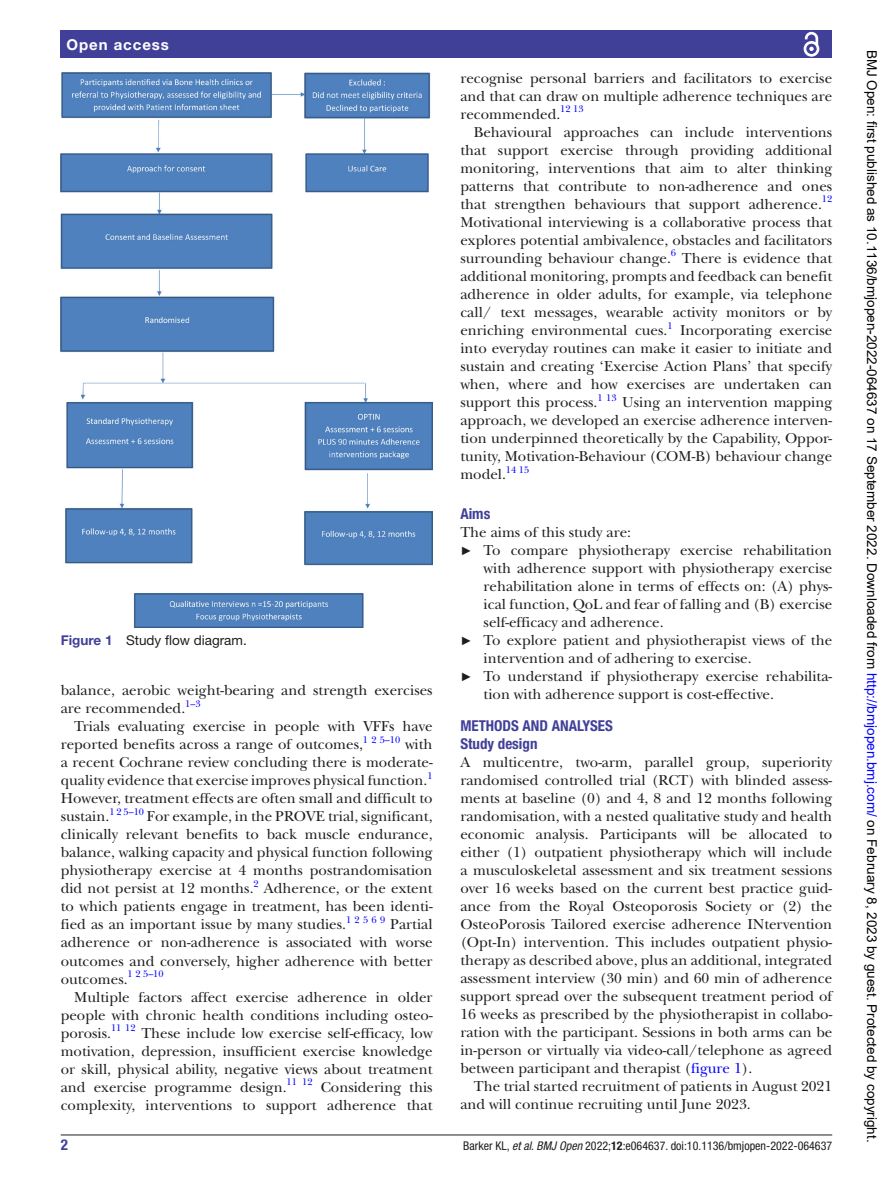
<style>
.page{position:relative;width:893px;height:1191px;background:#fff}
.page>*{position:absolute;margin:0;border:0;box-sizing:border-box;transform-origin:0 0}
.t1{font:15px/18px "New Baskerville";color:#1d1e1f;text-align:justify}
.t2{font:700 condensed 15px/18px "Helvetica Neue LT Std";color:#414099}
.t3{font:700 15px "Helvetica Neue LT Std";letter-spacing:.065em;color:#fff}
.t4{font:13.5px "Arial";color:#000}
.t5{font:13.5px "Helvetica Neue LT Std";color:#1d1e1f}
.t6{font:12px "Helvetica Neue LT Std Cn 3";color:#1d1e1f}
.t7{font:9.9px "New Baskerville";color:#00f}
.s1{font-weight:700;color:#414099}
.s2{font-family:"Arial";font-size:12px}
.s3{color:#00f}
.s4{font-family:"Helvetica Neue LT Std";font-style:italic;font-stretch:condensed}
.s5{font-family:"Helvetica Neue LT Std Bd Cn 3"}
</style>
<div class="page">
<hr style="left:61px;top:1134px;width:771px;height:1px;background:#1d1e1f">
<div style="left:61px;top:31px;width:771px;height:27px;background:#414099"></div>
<svg style="left:803px;top:31px;width:17px;height:26px"></svg>
<img style="left:61px;top:73px;width:372px;height:554px">
<p class="t3" style="left:66px;top:35px;width:104px">Open access</p>
<p class="t5" style="left:61px;top:632px;width:188px"><span class="s1">Figure 1</span> Study flow diagram.</p>
<p class="t1" style="left:61px;top:681px;width:373px">balance, aerobic weight-bearing and strength exercises are recommended.</p>
<p class="t7" style="left:185px;top:697px;width:17px">1–3</p>
<p class="t1" style="left:61px;top:717px;width:373px;text-indent:14px">Trials evaluating exercise in people with VFFs have reported benefits across a range of outcomes,</p>
<p class="t7" style="left:363px;top:733px;width:39px">1 2 5–10</p>
<p class="t1" style="left:61px;top:735px;width:373px;text-indent:344px">with a recent Cochrane review concluding there is moderate&shy;quality evidence that exercise improves physical function.</p>
<p class="t7" style="left:427px;top:769px;width:7px">1</p>
<p class="t1" style="left:61px;top:789px;width:373px">However, treatment effects are often small and difficult to sustain.</p>
<p class="t7" style="left:109px;top:805px;width:36px">1 2 5–10</p>
<p class="t1" style="left:61px;top:807px;width:373px;text-indent:86px">For example, in the PROVE trial, significant, clinically relevant benefits to back muscle endurance, balance, walking capacity and physical function following physiotherapy exercise at 4 months postrandomisation did not persist at 12 months.</p>
<p class="t7" style="left:254px;top:877px;width:7px">2</p>
<p class="t1" style="left:61px;top:879px;width:373px;text-indent:203px">Adherence, or the extent to which patients engage in treatment, has been identi&shy;fied as an important issue by many studies.</p>
<p class="t7" style="left:346px;top:913px;width:41px">1 2 5 6 9</p>
<p class="t1" style="left:61px;top:915px;width:373px;text-indent:330px">Partial adherence or non-adherence is associated with worse outcomes and conversely, higher adherence with better outcomes.</p>
<p class="t7" style="left:128px;top:967px;width:38px">1 2 5–10</p>
<p class="t1" style="left:61px;top:987px;width:373px;text-indent:14px">Multiple factors affect exercise adherence in older people with chronic health conditions including osteo&shy;porosis.</p>
<p class="t7" style="left:111px;top:1021px;width:26px">11 12</p>
<p class="t1" style="left:61px;top:1023px;width:373px;text-indent:81px">These include low exercise self-efficacy, low motivation, depression, insufficient exercise knowledge or skill, physical ability, negative views about treatment and exercise programme design.</p>
<p class="t7" style="left:287px;top:1075px;width:28px">11 12</p>
<p class="t1" style="left:61px;top:1077px;width:373px;text-align:right">Considering this<br>complexity, interventions to support adherence that</p>
<p class="t1" style="left:460px;top:69px;width:373px">recognise personal barriers and facilitators to exercise and that can draw on multiple adherence techniques are recommended.<sup>12</sup> <sup>13</sup></p>
<p class="t1" style="left:460px;top:123px;width:373px;text-indent:14px">Behavioural approaches can include interventions that support exercise through providing additional monitoring, interventions that aim to alter thinking patterns that contribute to non-adherence and ones that strengthen behaviours that support adherence.</p>
<p class="t7" style="left:822px;top:193px;width:12px">12</p>
<p class="t1" style="left:460px;top:213px;width:373px">Motivational interviewing is a collaborative process that explores potential ambivalence, obstacles and facilitators surrounding behaviour change.</p>
<p class="t7" style="left:671px;top:247px;width:7px">6</p>
<p class="t1" style="left:460px;top:249px;width:373px;text-indent:221px">There is evidence that additional monitoring, prompts and feedback can benefit adherence in older adults, for example, via telephone call/ text messages, wearable activity monitors or by enriching environmental cues.</p>
<p class="t7" style="left:667px;top:319px;width:7px">1</p>
<p class="t1" style="left:460px;top:321px;width:373px;text-indent:220px">Incorporating exercise into everyday routines can make it easier to initiate and sustain and creating ‘Exercise Action Plans’ that specify when, where and how exercises are undertaken can support this process.</p>
<p class="t7" style="left:597px;top:392px;width:21px">1 13</p>
<p class="t1" style="left:460px;top:393px;width:373px;text-indent:162px">Using an intervention mapping approach, we developed an exercise adherence interven&shy;tion underpinned theoretically by the Capability, Oppor&shy;tunity, Motivation-Behaviour (COM-B) behaviour change model.</p>
<p class="t7" style="left:506px;top:464px;width:25px">14 15</p>
<p class="t2" style="left:460px;top:504px;width:31px">Aims</p>
<p class="t1" style="left:460px;top:523px;width:172px">The aims of this study are:</p>
<p class="t1" style="left:460px;top:541px;width:373px"><span class="s2">►</span> To compare physiotherapy exercise rehabilitation</p>
<p class="t1" style="left:484px;top:559px;width:350px">with adherence support with physiotherapy exercise</p>
<p class="t1" style="left:484px;top:577px;width:350px">rehabilitation alone in terms of effects on: (A) phys-</p>
<p class="t1" style="left:484px;top:595px;width:350px">ical function, QoL and fear of falling and (B) exercise</p>
<p class="t1" style="left:484px;top:613px;width:181px">self-efficacy and adherence.</p>
<p class="t1" style="left:460px;top:631px;width:373px"><span class="s2">►</span> To explore patient and physiotherapist views of the</p>
<p class="t1" style="left:484px;top:649px;width:269px">intervention and of adhering to exercise.</p>
<p class="t1" style="left:460px;top:667px;width:373px"><span class="s2">►</span> To understand if physiotherapy exercise rehabilita-</p>
<p class="t1" style="left:484px;top:685px;width:292px">tion with adherence support is cost-effective.</p>
<p class="t2" style="left:460px;top:716px;width:154px">METHODS AND ANALYSES<br>Study design</p>
<p class="t1" style="left:460px;top:753px;width:373px">A multicentre, two-arm, parallel group, superiority randomised controlled trial (RCT) with blinded assess&shy;ments at baseline (0) and 4, 8 and 12 months following randomisation, with a nested qualitative study and health economic analysis. Participants will be allocated to either (1) outpatient physiotherapy which will include a musculoskeletal assessment and six treatment sessions over 16 weeks based on the current best practice guid&shy;ance from the Royal Osteoporosis Society or (2) the OsteoPorosis Tailored exercise adherence INtervention (Opt-In) intervention. This includes outpatient physio&shy;therapy as described above, plus an additional, integrated assessment interview (30 min) and 60 min of adherence support spread over the subsequent treatment period of 16 weeks as prescribed by the physiotherapist in collabo&shy;ration with the participant. Sessions in both arms can be in-person or virtually via video-call/telephone as agreed between participant and therapist (<span class="s3">figure 1</span>).</p>
<p class="t1" style="left:460px;top:1077px;width:373px;text-indent:14px">The trial started recruitment of patients in August 2021 and will continue recruiting until June 2023.</p>
<p class="t2" style="left:61px;top:1135px;width:9px">2</p>
<p class="t6" style="left:463px;top:1138px;width:370px">Barker KL, <span class="s4">et al</span>. <span class="s4">BMJ Open</span> 2022;<span class="s5">12</span>:e064637. doi:10.1136/bmjopen-2022-064637</p>
<p class="t4" style="left:881px;top:50px;width:1094px;rotate:90deg">BMJ Open: first published as 10.1136/bmjopen-2022-064637 on 17 September 2022. Downloaded from <span class="s3">http://bmjopen.bmj.com/</span> on February 8, 2023 by guest. Protected by copyright.</p>
</div>
